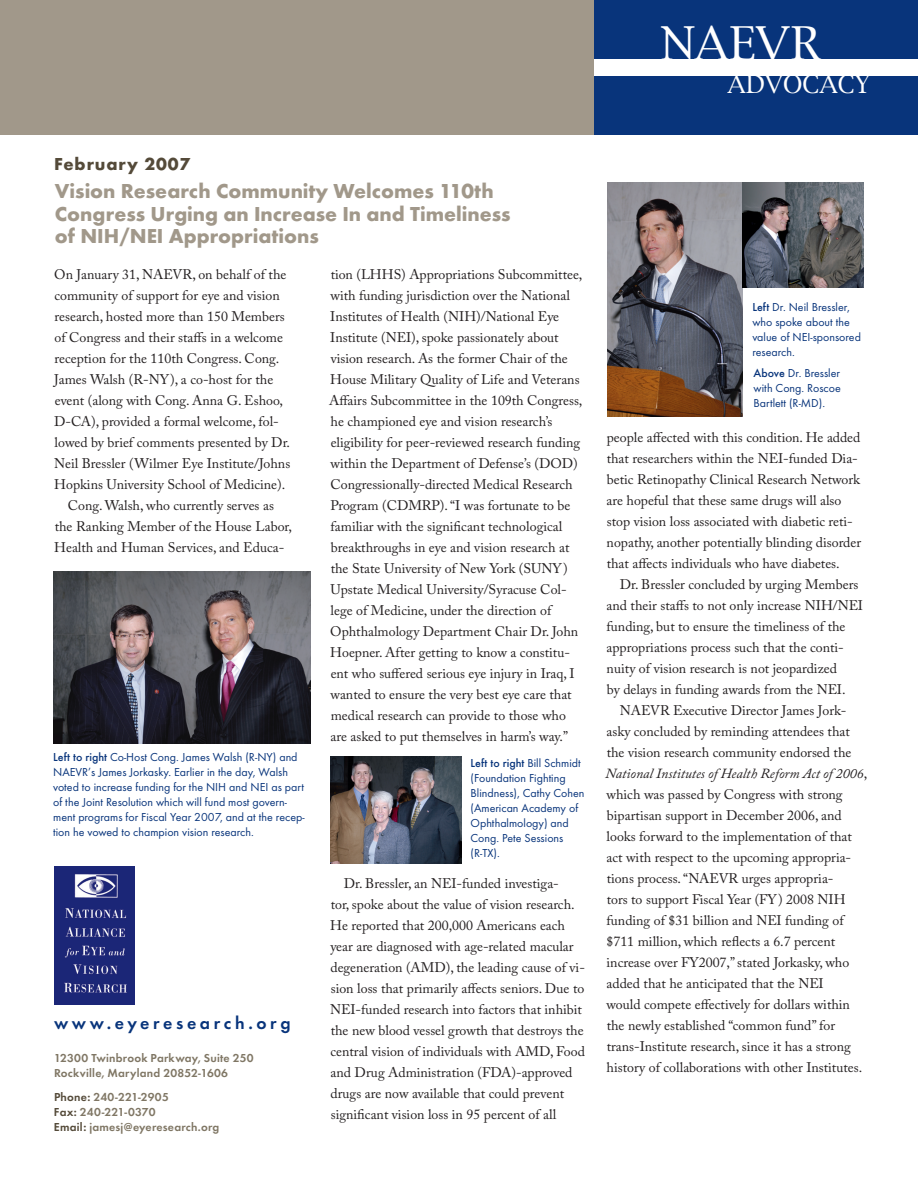
<style>
.page{position:relative;width:918px;height:1188px;background:#fff}
.page>*{position:absolute;margin:0;border:0;box-sizing:border-box;transform-origin:0 0}
.t1{font:45px "New York";color:#fff}
.t2{font:24px "New York";color:#fff}
.t3{font:700 21px/22.5px "Futura EF";color:#a1988a}
.t4{font:600 18px "Futura EF";letter-spacing:.2em;color:#08347b}
.t5{font:700 18px "Futura EF";letter-spacing:.05em;color:#544a39}
.t6{font:13.8px/21px "Adobe Caslon Pro";color:#231f20}
.t7{font:12px/15px "Futura EF";color:#08347b}
.t8{font:600 12px/15px "Futura EF";letter-spacing:.015em;color:#7f7664}
.s1{font-weight:500}
.s2{color:#544a39}
.s3{font-style:italic}
</style>
<div class="page">
<img style="left:54px;top:866px;width:81px;height:138px">
<div style="left:0;top:0;width:918px;height:135px;background:#a1988a"></div>
<div style="left:594px;top:0;width:324px;height:135px;background:#08347b"></div>
<div style="left:594px;top:60px;width:324px;height:16px;background:#fff"></div>
<img style="left:53px;top:571px;width:257px;height:172px">
<img style="left:608px;top:183px;width:135px;height:233px">
<img style="left:743px;top:183px;width:121px;height:104px">
<img style="left:331px;top:756px;width:130px;height:108px">
<h1 class="t1" style="left:659px;top:16px;width:163px">NAEVR</h1>
<h2 class="t2" style="left:727px;top:70px;width:144px">ADVOCACY</h2>
<h3 class="t5" style="left:54px;top:153px;width:138px">February 2007</h3>
<h3 class="t3" style="left:55px;top:180px;width:457px">Vision Research Community Welcomes 110th<br>Congress Urging an Increase In and Timeliness of NIH/NEI Appropriations</h3>
<p class="t6" style="left:54px;top:264px;width:234px">On January 31, NAEVR, on behalf of the</p>
<p class="t6" style="left:54px;top:285px;width:227px">community of support for eye and vision</p>
<p class="t6" style="left:55px;top:306px;width:232px">research, hosted more than 150 Members</p>
<p class="t6" style="left:55px;top:327px;width:230px">of Congress and their staffs in a welcome</p>
<p class="t6" style="left:55px;top:348px;width:226px">reception for the 110th Congress. Cong.</p>
<p class="t6" style="left:54px;top:369px;width:221px">James Walsh (R-NY), a co-host for the</p>
<p class="t6" style="left:55px;top:390px;width:230px">event (along with Cong. Anna G. Eshoo,</p>
<p class="t6" style="left:54px;top:411px;width:226px">D-CA), provided a formal welcome, fol-</p>
<p class="t6" style="left:55px;top:432px;width:237px">lowed by brief comments presented by Dr.</p>
<p class="t6" style="left:54px;top:453px;width:238px">Neil Bressler (Wilmer Eye Institute/Johns</p>
<p class="t6" style="left:54px;top:474px;width:233px">Hopkins University School of Medicine).</p>
<p class="t6" style="left:68px;top:495px;width:208px">Cong. Walsh, who currently serves as</p>
<p class="t6" style="left:55px;top:516px;width:239px">the Ranking Member of the House Labor,</p>
<p class="t6" style="left:54px;top:537px;width:232px">Health and Human Services, and Educa-</p>
<p class="t6" style="left:329px;top:264px;width:255px">tion (LHHS) Appropriations Subcommittee, with funding jurisdiction over the National Institutes of Health (NIH)/National Eye Institute (NEI), spoke passionately about vision research. As the former Chair of the House Military Quality of Life and Veterans Affairs Subcommittee in the 109th Congress, he championed eye and vision research’s eligibility for peer-reviewed research funding within the Department of Defense’s (DOD)<br>Congressionally-directed Medical Research Program (CDMRP). “I was fortunate to be familiar with the significant technological breakthroughs in eye and vision research at the State University of New York (SUNY)<br>Upstate Medical University/Syracuse Col&shy;lege of Medicine, under the direction of Ophthalmology Department Chair Dr. John Hoepner. After getting to know a constitu&shy;ent who suffered serious eye injury in Iraq, I wanted to ensure the very best eye care that medical research can provide to those who are asked to put themselves in harm’s way.”</p>
<p class="t7" style="left:53px;top:750px;width:253px"><span class="s1">Left to right</span> Co-Host Cong. James Walsh (R-NY) and NAEVR’s James Jorkasky. Earlier in the day, Walsh voted to increase funding for the NIH and NEI as part of the Joint Resolution which will fund most govern&shy;ment programs for Fiscal Year 2007, and at the recep&shy;tion he vowed to champion vision research.</p>
<p class="t7" style="left:471px;top:756px;width:116px"><span class="s1">Left to right</span> Bill Schmidt (Foundation Fighting<br>Blindness), Cathy Cohen (American Academy of<br>Ophthalmology) and<br>Cong. Pete Sessions (R-TX).</p>
<h3 class="t4" style="left:54px;top:1012px;width:238px">www.eyeresearch.org</h3>
<p class="t8" style="left:54px;top:1050px;width:201px">12300 Twinbrook Parkway, Suite 250<br>Rockville, Maryland 20852-1606</p>
<p class="t8" style="left:54px;top:1089px;width:167px"><span class="s2">Phone:</span> 240-221-2905<br><span class="s2">Fax:</span> 240-221-0370<br><span class="s2">Email:</span> jamesj@eyeresearch.org</p>
<p class="t6" style="left:330px;top:873px;width:256px;text-indent:14px">Dr. Bressler, an NEI-funded investiga-<br>tor, spoke about the value of vision research.<br>He reported that 200,000 Americans each year are diagnosed with age-related macular degeneration (AMD), the leading cause of vi&shy;sion loss that primarily affects seniors. Due to NEI-funded research into factors that inhibit the new blood vessel growth that destroys the central vision of individuals with AMD, Food and Drug Administration (FDA)-approved drugs are now available that could prevent significant vision loss in 95 percent of all</p>
<p class="t7" style="left:752px;top:299px;width:110px"><span class="s1">Left</span> Dr. Neil Bressler, who spoke about the value of NEI-sponsored research.</p>
<p class="t7" style="left:754px;top:365px;width:89px;text-align:justify"><span class="s1">Above</span> Dr. Bressler with Cong. Roscoe Bartlett (R-MD).</p>
<p class="t6" style="left:607px;top:427px;width:256px">people affected with this condition. He added that researchers within the NEI-funded Dia&shy;betic Retinopathy Clinical Research Network are hopeful that these same drugs will also stop vision loss associated with diabetic reti&shy;nopathy, another potentially blinding disorder that affects individuals who have diabetes.</p>
<p class="t6" style="left:607px;top:574px;width:258px;text-indent:13px">Dr. Bressler concluded by urging Members and their staffs to not only increase NIH/NEI funding, but to ensure the timeliness of the appropriations process such that the conti&shy;nuity of vision research is not jeopardized<br>by delays in funding awards from the NEI.</p>
<p class="t6" style="left:606px;top:700px;width:263px;text-indent:14px">NAEVR Executive Director James Jork&shy;asky concluded by reminding attendees that the vision research community endorsed the <span class="s3">National Institutes of Health Reform Act of 2006</span>, which was passed by Congress with strong bipartisan support in December 2006, and looks forward to the implementation of that act with respect to the upcoming appropria&shy;tions process. “NAEVR urges appropria-<br>tors to support Fiscal Year (FY) 2008 NIH funding of $31 billion and NEI funding of $711 million, which reflects a 6.7 percent increase over FY2007,” stated Jorkasky, who added that he anticipated that the NEI<br>would compete effectively for dollars within the newly established “common fund” for trans-Institute research, since it has a strong history of collaborations with other Institutes.</p>
</div>
